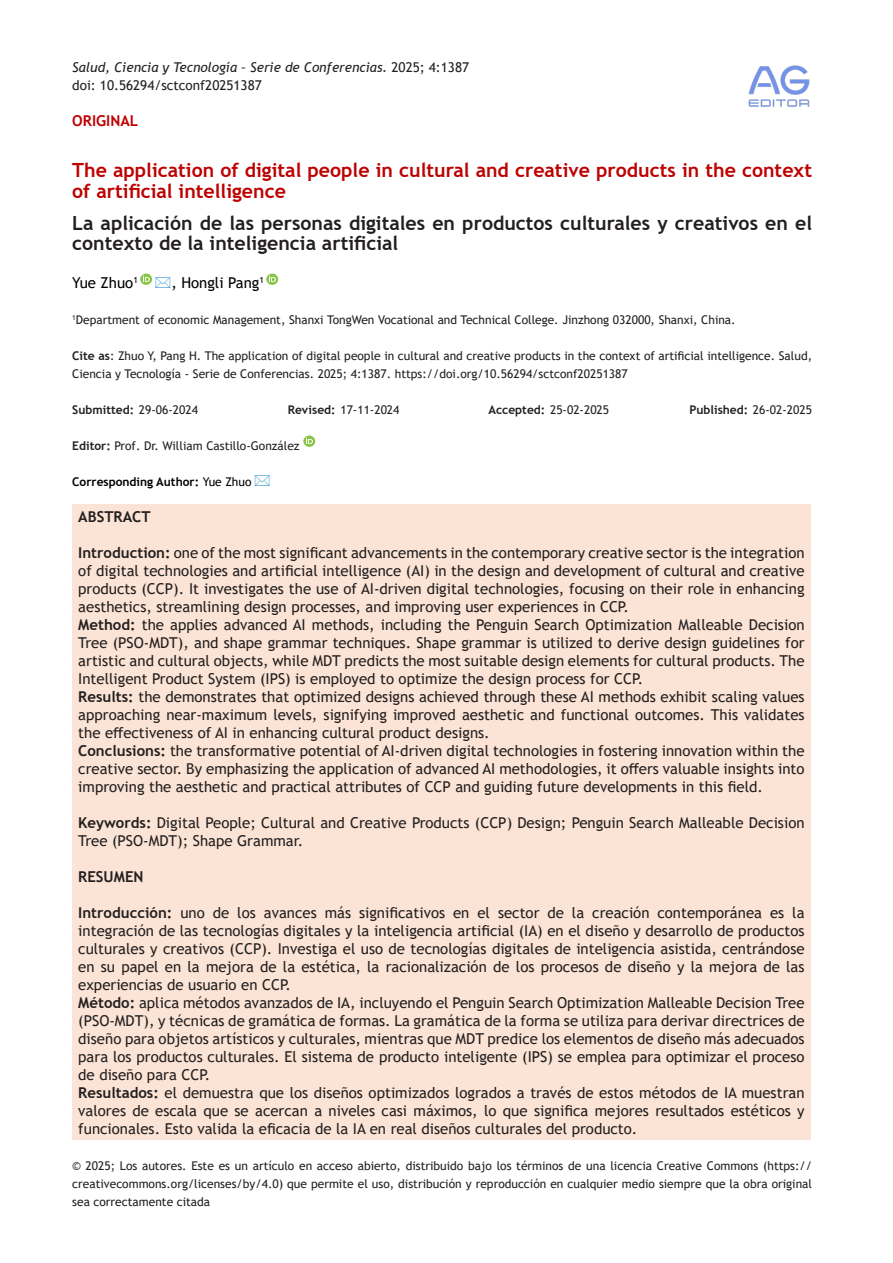
<style>
.page{position:relative;width:893px;height:1263px;background:#fff}
.page>*{position:absolute;margin:0;border:0;box-sizing:border-box;transform-origin:0 0}
.t1{font:700 19.5px/19.5px "Trebuchet MS";color:#231f20}
.t2{font:700 19.5px/21px "Trebuchet MS";color:#be0000}
.t3{font:15px/18px "Trebuchet MS";color:#231f20;text-align:justify}
.t4{font:15px "Trebuchet MS";color:#000}
.t5{font:700 15px "Trebuchet MS";color:#231f20}
.t6{font:700 15px "Trebuchet MS";color:#be0000}
.t7{font:italic 13.5px "Trebuchet MS";color:#231f20}
.t8{font:13.5px "Trebuchet MS";color:#231f20}
.t9{font:12px/18px "Trebuchet MS";color:#231f20;text-align:justify}
.t10{font:700 12px "Trebuchet MS";color:#231f20}
.t11{font:700 12px "Trebuchet MS";color:#000001}
.s1{font-style:normal}
.s2{font-weight:700}
.s3{font-weight:400}
</style>
<div class="page">
<svg style="left:266px;top:274px;width:12px;height:11px"></svg>
<div style="left:72px;top:504px;width:739px;height:636px;background:#fbe4d5"></div>
<svg style="left:303px;top:436px;width:12px;height:11px"></svg>
<img style="left:748px;top:65px;width:62px;height:42px">
<svg style="left:140px;top:274px;width:13px;height:11px"></svg>
<p class="t7" style="left:72px;top:59px;width:398px">Salud, Ciencia y Tecnología – Serie de Conferencias. <span class="s1">2025; 4:1387</span></p>
<p class="t8" style="left:72px;top:77px;width:191px">doi: 10.56294/sctconf20251387</p>
<p class="t6" style="left:72px;top:111px;width:67px">ORIGINAL</p>
<p class="t2" style="left:72px;top:159px;width:741px">The application of digital people in cultural and creative products in the context of artificial intelligence</p>
<p class="t1" style="left:72px;top:214px;width:741px">La aplicación de las personas digitales en productos culturales y creativos en el contexto de la inteligencia artificial</p>
<p class="t4" style="left:72px;top:273px;width:67px">Yue Zhuo<sup>1</sup></p>
<p class="t4" style="left:171px;top:273px;width:94px">, Hongli Pang<sup>1</sup></p>
<p class="t9" style="left:72px;top:311px;width:665px"><sup>1</sup>Department of economic Management, Shanxi TongWen Vocational and Technical College. Jinzhong 032000, Shanxi, China.</p>
<p class="t9" style="left:72px;top:347px;width:741px"><span class="s2">Cite as</span>: Zhuo Y, Pang H. The application of digital people in cultural and creative products in the context of artificial intelligence. Salud,<br>Ciencia y Tecnología - Serie de Conferencias. 2025; 4:1387. https://doi.org/10.56294/sctconf20251387</p>
<p class="t10" style="left:72px;top:402px;width:127px">Submitted: <span class="s3">29-06-2024</span></p>
<p class="t9" style="left:288px;top:401px;width:113px"><span class="s2">Revised:</span> 17-11-2024</p>
<p class="t9" style="left:488px;top:401px;width:122px"><span class="s2">Accepted:</span> 25-02-2025</p>
<p class="t10" style="left:689px;top:402px;width:124px">Published: <span class="s3">26-02-2025</span></p>
<p class="t9" style="left:72px;top:437px;width:229px"><span class="s2">Editor:</span> Prof. Dr. William Castillo-González</p>
<p class="t11" style="left:72px;top:474px;width:181px">Corresponding Author: <span class="s3">Yue Zhuo</span></p>
<p class="t5" style="left:78px;top:507px;width:74px">ABSTRACT</p>
<p class="t3" style="left:78px;top:544px;width:728px"><span class="s2">Introduction:</span> one of the most significant advancements in the contemporary creative sector is the integration of digital technologies and artificial intelligence (AI) in the design and development of cultural and creative products (CCP). It investigates the use of AI-driven digital technologies, focusing on their role in enhancing aesthetics, streamlining design processes, and improving user experiences in CCP.</p>
<p class="t3" style="left:78px;top:616px;width:728px"><span class="s2">Method:</span> the applies advanced AI methods, including the Penguin Search Optimization Malleable Decision Tree (PSO-MDT), and shape grammar techniques. Shape grammar is utilized to derive design guidelines for artistic and cultural objects, while MDT predicts the most suitable design elements for cultural products. The Intelligent Product System (IPS) is employed to optimize the design process for CCP.</p>
<p class="t3" style="left:78px;top:688px;width:728px"><span class="s2">Results:</span> the demonstrates that optimized designs achieved through these AI methods exhibit scaling values approaching near-maximum levels, signifying improved aesthetic and functional outcomes. This validates the effectiveness of AI in enhancing cultural product designs.</p>
<p class="t3" style="left:78px;top:742px;width:728px"><span class="s2">Conclusions:</span> the transformative potential of AI-driven digital technologies in fostering innovation within the creative sector. By emphasizing the application of advanced AI methodologies, it offers valuable insights into improving the aesthetic and practical attributes of CCP and guiding future developments in this field.</p>
<p class="t3" style="left:78px;top:814px;width:728px"><span class="s2">Keywords:</span> Digital People; Cultural and Creative Products (CCP) Design; Penguin Search Malleable Decision<br>Tree (PSO-MDT); Shape Grammar.</p>
<p class="t5" style="left:78px;top:867px;width:67px">RESUMEN</p>
<p class="t3" style="left:78px;top:904px;width:728px"><span class="s2">Introducción:</span> uno de los avances más significativos en el sector de la creación contemporánea es la integración de las tecnologías digitales y la inteligencia artificial (IA) en el diseño y desarrollo de productos culturales y creativos (CCP). Investiga el uso de tecnologías digitales de inteligencia asistida, centrándose en su papel en la mejora de la estética, la racionalización de los procesos de diseño y la mejora de las experiencias de usuario en CCP.</p>
<p class="t3" style="left:78px;top:994px;width:728px"><span class="s2">Método:</span> aplica métodos avanzados de IA, incluyendo el Penguin Search Optimization Malleable Decision Tree (PSO-MDT), y técnicas de gramática de formas. La gramática de la forma se utiliza para derivar directrices de diseño para objetos artísticos y culturales, mientras que MDT predice los elementos de diseño más adecuados para los productos culturales. El sistema de producto inteligente (IPS) se emplea para optimizar el proceso de diseño para CCP.</p>
<p class="t3" style="left:78px;top:1084px;width:728px"><span class="s2">Resultados:</span> el demuestra que los diseños optimizados logrados a través de estos métodos de IA muestran valores de escala que se acercan a niveles casi máximos, lo que significa mejores resultados estéticos y funcionales. Esto valida la eficacia de la IA en real diseños culturales del producto.</p>
<p class="t9" style="left:72px;top:1157px;width:741px">© 2025; Los autores. Este es un artículo en acceso abierto, distribuido bajo los términos de una licencia Creative Commons (https:// creativecommons.org/licenses/by/4.0) que permite el uso, distribución y reproducción en cualquier medio siempre que la obra original sea correctamente citada</p>
</div>
